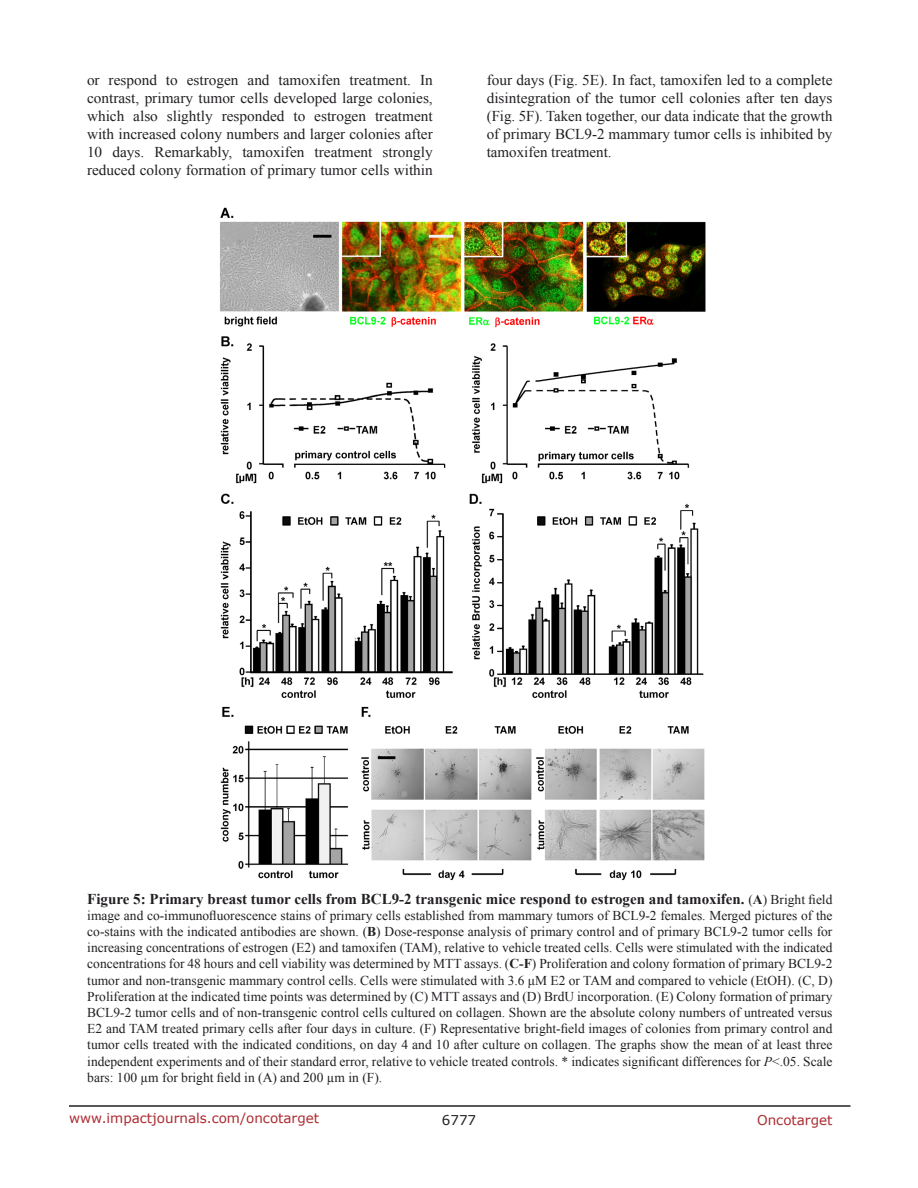
<style>
.page{position:relative;width:918px;height:1188px;background:#fff}
.page>*{position:absolute;margin:0;border:0;box-sizing:border-box;transform-origin:0 0}
.BodyText{font:15px/18px "Times New Roman";color:#221f22;text-align:justify}
.FigureText{font:700 15px "Times New Roman";color:#221f22}
.FigureText-2{font:13.5px/16.2px "Times New Roman";color:#221f22;text-align:justify}
.t1{font:13.5px "Verdana";color:#ac2b31}
.t2{font:13.5px "Verdana";color:#221f22}
.s1{font-weight:400;font-size:13.5px}
.s2{font-size:13.5px}
.s3{font-weight:700}
.s4{font-style:italic}
</style>
<div class="page">
<hr style="left:69px;top:1105px;width:781px;height:2px;background:#231f20">
<img style="left:220px;top:207px;width:486px;height:674px">
<p class="BodyText" style="left:87px;top:71px;width:347px">or respond to estrogen and tamoxifen treatment. In contrast, primary tumor cells developed large colonies, which also slightly responded to estrogen treatment with increased colony numbers and larger colonies after 10 days. Remarkably, tamoxifen treatment strongly reduced colony formation of primary tumor cells within</p>
<p class="BodyText" style="left:487px;top:71px;width:347px">four days (Fig. 5E). In fact, tamoxifen led to a complete disintegration of the tumor cell colonies after ten days (Fig. 5F). Taken together, our data indicate that the growth of primary BCL9-2 mammary tumor cells is inhibited by tamoxifen treatment.</p>
<p class="FigureText" style="left:87px;top:888px;width:747px">Figure 5: Primary breast tumor cells from BCL9-2 transgenic mice respond to estrogen and tamoxifen. <span class="s1">(</span><span class="s2">A</span><span class="s1">) Bright field</span></p>
<p class="FigureText-2" style="left:87px;top:907px;width:747px">image and co-immunofluorescence stains of primary cells established from mammary tumors of BCL9-2 females. Merged pictures of the co-stains with the indicated antibodies are shown. (<span class="s3">B</span>) Dose-response analysis of primary control and of primary BCL9-2 tumor cells for increasing concentrations of estrogen (E2) and tamoxifen (TAM), relative to vehicle treated cells. Cells were stimulated with the indicated concentrations for 48 hours and cell viability was determined by MTT assays. (<span class="s3">C-F</span>) Proliferation and colony formation of primary BCL9-2 tumor and non-transgenic mammary control cells. Cells were stimulated with 3.6 μM E2 or TAM and compared to vehicle (EtOH). (C, D)<br>Proliferation at the indicated time points was determined by (C) MTT assays and (D) BrdU incorporation. (E) Colony formation of primary BCL9-2 tumor cells and of non-transgenic control cells cultured on collagen. Shown are the absolute colony numbers of untreated versus E2 and TAM treated primary cells after four days in culture. (F) Representative bright-field images of colonies from primary control and tumor cells treated with the indicated conditions, on day 4 and 10 after culture on collagen. The graphs show the mean of at least three independent experiments and of their standard error, relative to vehicle treated controls. * indicates significant differences for <span class="s4">P</span>&lt;.05. Scale bars: 100 µm for bright field in (A) and 200 µm in (F).</p>
<p class="t1" style="left:69px;top:1109px;width:252px">www.impactjournals.com/oncotarget</p>
<p class="t2" style="left:442px;top:1111px;width:36px">6777</p>
<p class="t1" style="left:757px;top:1111px;width:77px">Oncotarget</p>
</div>
